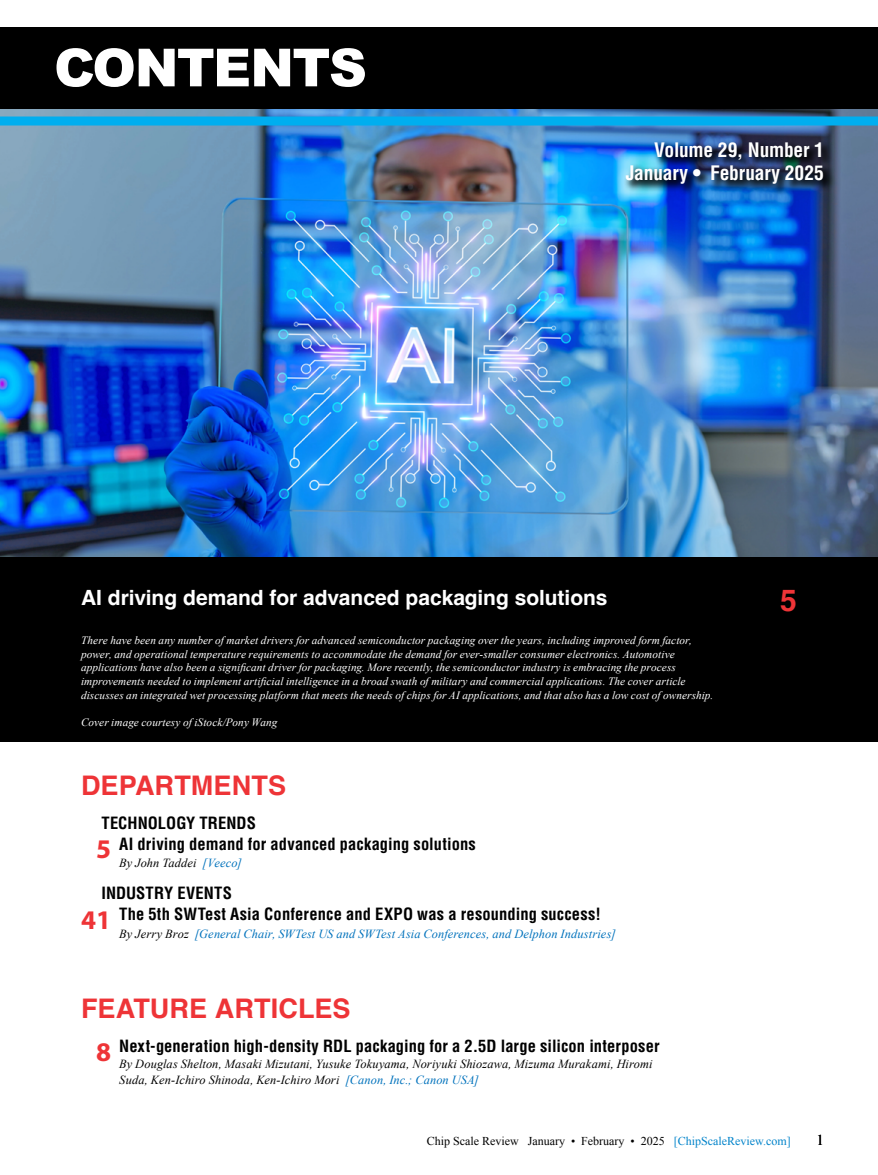
<style>
.page{position:relative;width:878px;height:1175px;background:#fff}
.page>*{position:absolute;margin:0;border:0;box-sizing:border-box;transform-origin:0 0}
.t1{font:900 52.5px "Arial";letter-spacing:-.03em;color:#fff}
.t2{font:700 30px "Helvetica";color:#ee3437}
.t3{font:700 27px "Helvetica";letter-spacing:.005em;color:#ee3437}
.t4{font:700 21px "Helvetica";letter-spacing:-.005em;color:#fff}
.t5{font:700 condensed 19.5px/23.4px "Helvetica LT Std";letter-spacing:-.01em;color:#fff;text-align:right}
.t6{font:700 condensed 16.5px "Helvetica LT Std";letter-spacing:.005em;color:#000}
.t7{font:15px "Times New Roman";color:#000}
.t8{font:italic 12.3px/16.5px "Times New Roman";letter-spacing:.01em;color:#000}
.t9{font:italic 12.3px "Times New Roman";letter-spacing:.01em;color:#0072bc}
.t10{font:12px "Times New Roman";color:#000}
.t11{font:italic 11.25px/13.6px "Times New Roman";letter-spacing:.005em;color:#fff}
.s1{font-family:"Myriad Pro";font-stretch:normal;font-size:27px;color:#ee3437}
.s2{color:#0072bc}
.s3{color:#000}
.s4{color:#0083ca}
</style>
<div class="page">
<img style="left:0;top:108px;width:878px;height:449px">
<div style="left:623px;top:140px;width:212px;height:56px;background:#000;opacity:.8"></div>
<div style="left:0;top:27px;width:878px;height:81px;background:#000"></div>
<div style="left:0;top:557px;width:878px;height:184px;background:#000"></div>
<div style="left:0;top:116px;width:878px;height:9px;background:#00aeef"></div>
<h1 class="t1" style="left:54px;top:29px;width:314px">CONTENTS</h1>
<h3 class="t5" style="left:625px;top:138px;width:200px">Volume 29, Number 1<br>January • February 2025</h3>
<h3 class="t4" style="left:81px;top:585px;width:528px">AI driving demand for advanced packaging solutions</h3>
<h2 class="t2" style="left:780px;top:582px;width:18px">5</h2>
<p class="t11" style="left:81px;top:633px;width:633px">There have been any number of market drivers for advanced semiconductor packaging over the years, including improved form factor, power, and operational temperature requirements to accommodate the demand for ever-smaller consumer electronics. Automotive applications have also been a significant driver for packaging. More recently, the semiconductor industry is embracing the process improvements needed to implement artificial intelligence in a broad swath of military and commercial applications. The cover article discusses an integrated wet processing platform that meets the needs of chips for AI applications, and that also has a low cost of ownership.</p>
<p class="t11" style="left:81px;top:715px;width:198px">Cover image courtesy of iStock/Pony Wang</p>
<h3 class="t3" style="left:81px;top:769px;width:207px">DEPARTMENTS</h3>
<h3 class="t6" style="left:101px;top:812px;width:156px">TECHNOLOGY TRENDS</h3>
<h3 class="t6" style="left:96px;top:833px;width:381px"><span class="s1">5</span> AI driving demand for advanced packaging solutions</h3>
<p class="t8" style="left:119px;top:854px;width:124px">By John Taddei <span class="s2">[Veeco]</span></p>
<h3 class="t6" style="left:101px;top:883px;width:132px">INDUSTRY EVENTS</h3>
<h3 class="t6" style="left:81px;top:903px;width:521px"><span class="s1">41</span> The 5th SWTest Asia Conference and EXPO was a resounding success!</h3>
<p class="t9" style="left:119px;top:925px;width:498px"><span class="s3">By Jerry Broz</span> [General Chair, SWTest US and SWTest Asia Conferences, and Delphon Industries]</p>
<h3 class="t3" style="left:81px;top:991px;width:271px">FEATURE ARTICLES</h3>
<h3 class="t6" style="left:96px;top:1035px;width:565px"><span class="s1">8</span> Next-generation high-density RDL packaging for a 2.5D large silicon interposer</h3>
<p class="t8" style="left:119px;top:1055px;width:535px">By Douglas Shelton, Masaki Mizutani, Yusuke Tokuyama, Noriyuki Shiozawa, Mizuma Murakami, Hiromi<br>Suda, Ken-Ichiro Shinoda, Ken-Ichiro Mori <span class="s2">[Canon, Inc.; Canon USA]</span></p>
<p class="t10" style="left:426px;top:1132px;width:365px">Chip Scale Review January • February • 2025 <span class="s4">[ChipScaleReview.com]</span></p>
<h3 class="t7" style="left:816px;top:1129px;width:9px">1</h3>
</div>
